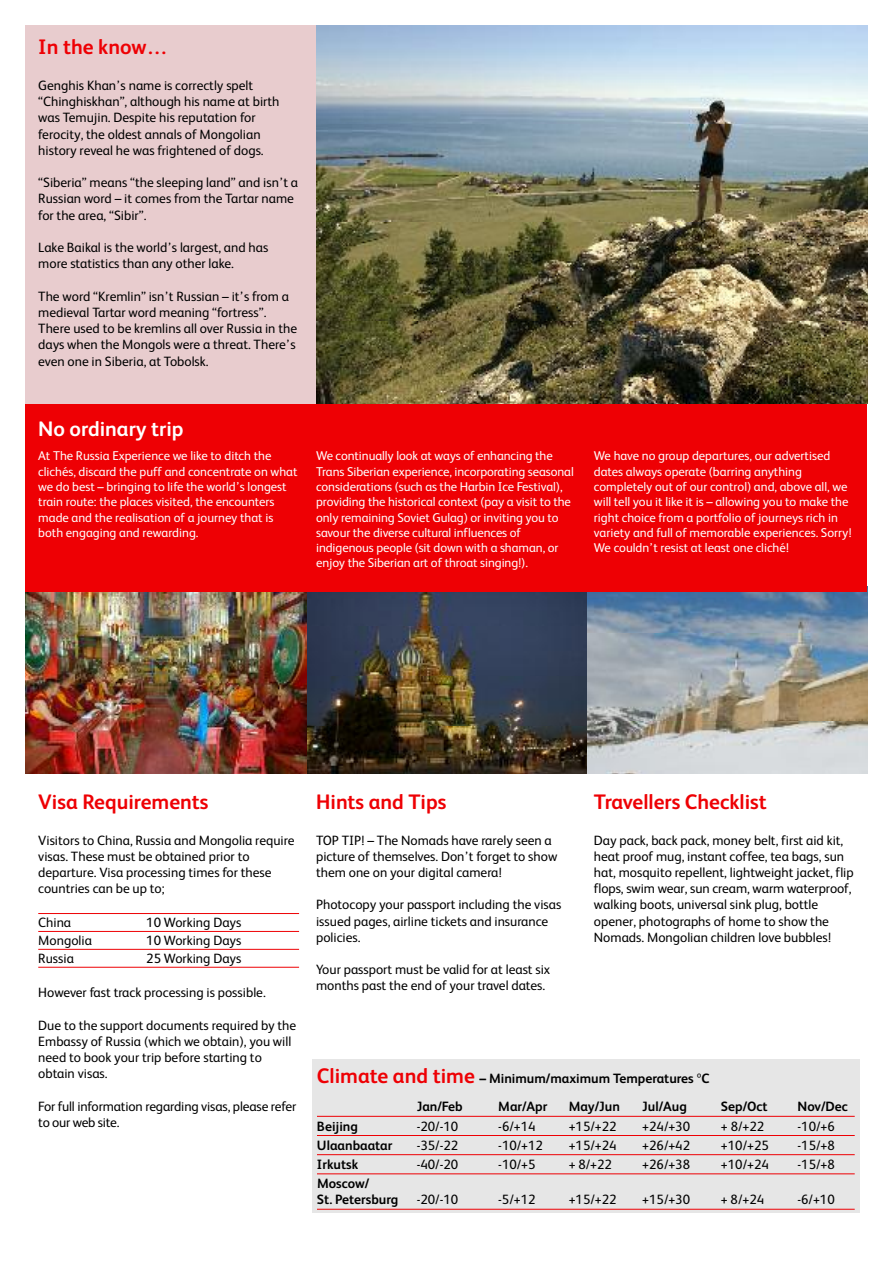
<style>
.page{position:relative;width:893px;height:1263px;background:#fff}
.page>*{position:absolute;margin:0;border:0;box-sizing:border-box;transform-origin:0 0}
.t1{font:700 21px "FS Albert";color:#ee0004}
.t2{font:700 21px "FS Albert";color:#fff}
.t3{font:13.5px/16.2px "FS Albert";color:#000}
.t4{font:700 13.5px/27.9px "FS Albert";color:#000}
.t5{font:12.75px/15.3px "FS Albert";color:#fff}
.s1{font-size:21px;color:#ee0004}
.s2{font-weight:400}
</style>
<div class="page">
<img style="left:26px;top:591px;width:282px;height:183px">
<img style="left:587px;top:591px;width:280px;height:183px">
<img style="left:308px;top:591px;width:279px;height:183px">
<div style="left:26px;top:26px;width:290px;height:433px;background:#e8ccce"></div>
<div style="left:26px;top:404px;width:841px;height:187px;background:#ee0004"></div>
<img style="left:316px;top:26px;width:551px;height:378px">
<hr style="left:38px;top:913px;width:261px;height:1px;background:#ee0004">
<hr style="left:38px;top:931px;width:261px;height:1px;background:#ee0004">
<hr style="left:38px;top:949px;width:261px;height:1px;background:#ee0004">
<hr style="left:38px;top:967px;width:261px;height:1px;background:#ee0004">
<div style="left:312px;top:1060px;width:548px;height:153px;background:#e6e6e6"></div>
<hr style="left:317px;top:1116px;width:538px;height:1px;background:#ee0004">
<hr style="left:317px;top:1135px;width:538px;height:1px;background:#ee0004">
<hr style="left:317px;top:1154px;width:538px;height:1px;background:#ee0004">
<hr style="left:317px;top:1173px;width:538px;height:1px;background:#ee0004">
<hr style="left:317px;top:1209px;width:538px;height:1px;background:#ee0004">
<h1 class="t1" style="left:38px;top:40px;width:131px">In the know…</h1>
<p class="t3" style="left:38px;top:79px;width:243px">Genghis Khan’s name is correctly spelt “Chinghiskhan”, although his name at birth was Temujin. Despite his reputation for ferocity, the oldest annals of Mongolian history reveal he was frightened of dogs.</p>
<p class="t3" style="left:38px;top:176px;width:261px">“Siberia” means “the sleeping land” and isn’t a<br>Russian word – it comes from the Tartar name for the area, “Sibir”.</p>
<p class="t3" style="left:38px;top:241px;width:232px">Lake Baikal is the world’s largest, and has more statistics than any other lake.</p>
<p class="t3" style="left:38px;top:289px;width:260px">The word “Kremlin” isn’t Russian – it’s from a medieval Tartar word meaning “fortress”.<br>There used to be kremlins all over Russia in the days when the Mongols were a threat. There’s even one in Siberia, at Tobolsk.</p>
<h1 class="t2" style="left:38px;top:421px;width:147px">No ordinary trip</h1>
<p class="t5" style="left:38px;top:450px;width:261px">At The Russia Experience we like to ditch the clichés, discard the puff and concentrate on what we do best – bringing to life the world’s longest train route: the places visited, the encounters made and the realisation of a journey that is both engaging and rewarding.</p>
<p class="t5" style="left:316px;top:450px;width:259px">We continually look at ways of enhancing the Trans Siberian experience, incorporating seasonal considerations (such as the Harbin Ice Festival), providing the historical context (pay a visit to the only remaining Soviet Gulag) or inviting you to savour the diverse cultural influences of indigenous people (sit down with a shaman, or enjoy the Siberian art of throat singing!).</p>
<p class="t5" style="left:594px;top:450px;width:259px">We have no group departures, our advertised dates always operate (barring anything completely out of our control) and, above all, we will tell you it like it is – allowing you to make the right choice from a portfolio of journeys rich in variety and full of memorable experiences. Sorry!<br>We couldn’t resist at least one cliché!</p>
<h1 class="t1" style="left:38px;top:794px;width:172px">Visa Requirements</h1>
<p class="t3" style="left:38px;top:833px;width:258px">Visitors to China, Russia and Mongolia require visas. These must be obtained prior to departure. Visa processing times for these countries can be up to;</p>
<p class="t3" style="left:38px;top:916px;width:34px">China</p>
<p class="t3" style="left:146px;top:916px;width:97px">10 Working Days</p>
<p class="t3" style="left:38px;top:934px;width:55px">Mongolia</p>
<p class="t3" style="left:146px;top:934px;width:97px">10 Working Days</p>
<p class="t3" style="left:38px;top:952px;width:37px">Russia</p>
<p class="t3" style="left:146px;top:952px;width:97px">25 Working Days</p>
<p class="t3" style="left:38px;top:986px;width:229px">However fast track processing is possible.</p>
<p class="t3" style="left:38px;top:1018px;width:260px">Due to the support documents required by the Embassy of Russia (which we obtain), you will need to book your trip before starting to obtain visas.</p>
<p class="t3" style="left:38px;top:1099px;width:259px">For full information regarding visas, please refer to our web site.</p>
<h1 class="t1" style="left:316px;top:794px;width:132px">Hints and Tips</h1>
<p class="t3" style="left:316px;top:833px;width:243px">TOP TIP! – The Nomads have rarely seen a picture of themselves. Don’t forget to show them one on your digital camera!</p>
<p class="t3" style="left:316px;top:898px;width:247px">Photocopy your passport including the visas issued pages, airline tickets and insurance policies.</p>
<p class="t3" style="left:316px;top:963px;width:236px">Your passport must be valid for at least six months past the end of your travel dates.</p>
<h1 class="t1" style="left:594px;top:794px;width:174px">Travellers Checklist</h1>
<p class="t3" style="left:594px;top:833px;width:261px">Day pack, back pack, money belt, first aid kit, heat proof mug, instant coffee, tea bags, sun hat, mosquito repellent, lightweight jacket, flip flops, swim wear, sun cream, warm waterproof, walking boots, universal sink plug, bottle opener, photographs of home to show the Nomads. Mongolian children love bubbles!</p>
<p class="t4" style="left:417px;top:1066px;width:294px;text-indent:-100px"><span class="s1">Climate and time</span> – Minimum/maximum Temperatures <span class="s2">º</span>C<br>Jan/Feb</p>
<p class="t4" style="left:498px;top:1094px;width:51px">Mar/Apr</p>
<p class="t4" style="left:569px;top:1094px;width:53px">May/Jun</p>
<p class="t4" style="left:642px;top:1094px;width:46px">Jul/Aug</p>
<p class="t4" style="left:721px;top:1094px;width:48px">Sep/Oct</p>
<p class="t4" style="left:797px;top:1094px;width:52px">Nov/Dec</p>
<p class="t4" style="left:317px;top:1113px;width:43px">Beijing</p>
<p class="t3" style="left:417px;top:1119px;width:43px">-20/-10</p>
<p class="t3" style="left:498px;top:1119px;width:39px">-6/+14</p>
<p class="t3" style="left:569px;top:1119px;width:49px">+15/+22</p>
<p class="t3" style="left:642px;top:1119px;width:49px">+24/+30</p>
<p class="t3" style="left:721px;top:1119px;width:45px">+ 8/+22</p>
<p class="t3" style="left:797px;top:1119px;width:39px">-10/+6</p>
<p class="t4" style="left:317px;top:1132px;width:77px">Ulaanbaatar</p>
<p class="t3" style="left:417px;top:1138px;width:43px">-35/-22</p>
<p class="t3" style="left:498px;top:1138px;width:46px">-10/+12</p>
<p class="t3" style="left:569px;top:1138px;width:49px">+15/+24</p>
<p class="t3" style="left:642px;top:1138px;width:49px">+26/+42</p>
<p class="t3" style="left:721px;top:1138px;width:49px">+10/+25</p>
<p class="t3" style="left:797px;top:1138px;width:39px">-15/+8</p>
<p class="t4" style="left:317px;top:1152px;width:43px">Irkutsk</p>
<p class="t3" style="left:417px;top:1157px;width:43px">-40/-20</p>
<p class="t3" style="left:498px;top:1157px;width:39px">-10/+5</p>
<p class="t3" style="left:569px;top:1157px;width:45px">+ 8/+22</p>
<p class="t3" style="left:642px;top:1157px;width:49px">+26/+38</p>
<p class="t3" style="left:721px;top:1157px;width:49px">+10/+24</p>
<p class="t3" style="left:797px;top:1157px;width:39px">-15/+8</p>
<p class="t4" style="left:317px;top:1177px;width:83px;line-height:16.2px">Moscow/<br>St. Petersburg</p>
<p class="t3" style="left:417px;top:1193px;width:43px">-20/-10</p>
<p class="t3" style="left:498px;top:1193px;width:39px">-5/+12</p>
<p class="t3" style="left:569px;top:1193px;width:49px">+15/+22</p>
<p class="t3" style="left:642px;top:1193px;width:49px">+15/+30</p>
<p class="t3" style="left:721px;top:1193px;width:45px">+ 8/+24</p>
<p class="t3" style="left:797px;top:1193px;width:39px">-6/+10</p>
</div>
